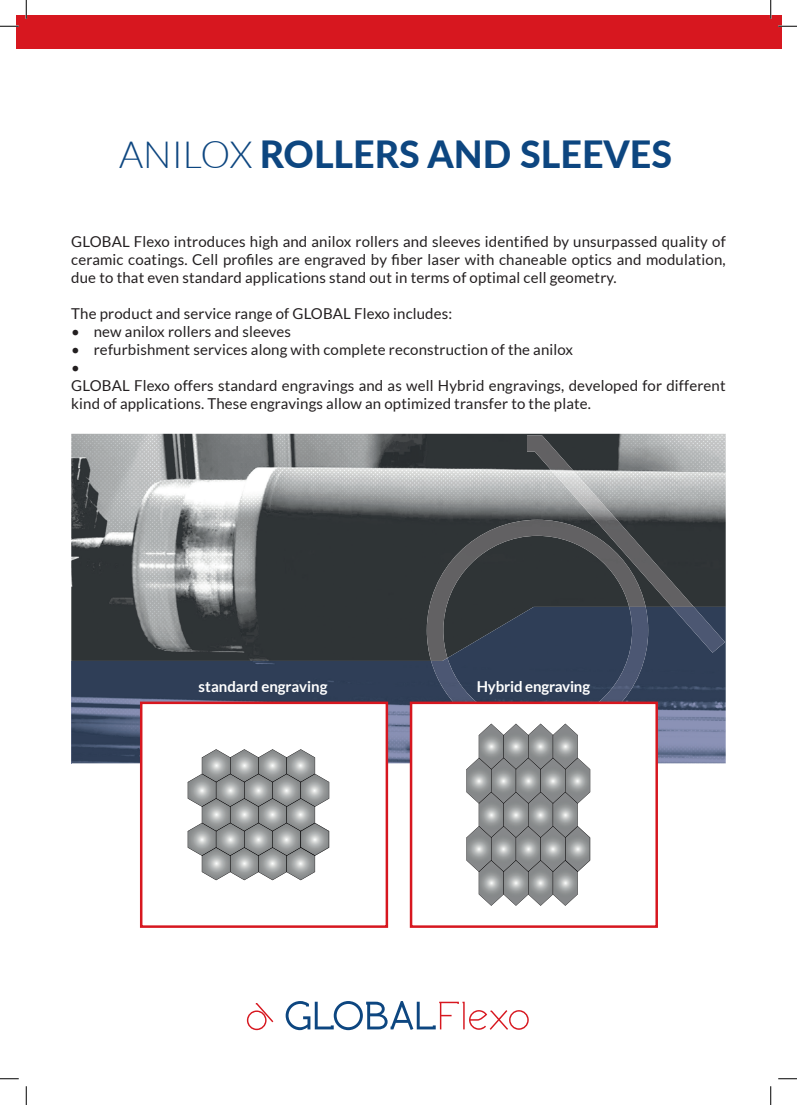
<style>
.page{position:relative;width:797px;height:1105px;background:#fff}
.page>*{position:absolute;margin:0;border:0;box-sizing:border-box;transform-origin:0 0}
.t1{font:800 37.5px "Lato";color:#0d4680}
.t2{font:15px/18px "Lato";letter-spacing:.01em;color:#231f20;text-align:justify}
.t3{font:700 15px "Lato";letter-spacing:-.01em;color:#fff}
.s1{font-weight:300}
</style>
<div class="page">
<img style="left:71px;top:434px;width:654px;height:214px">
<img style="left:427px;top:520px;width:100px;height:128px">
<img style="left:527px;top:435px;width:166px;height:172px">
<div style="left:16px;top:16px;width:765px;height:33px;background:#d7171f"></div>
<svg style="left:286px;top:1001px;width:242px;height:29px"></svg>
<svg style="left:247px;top:1003px;width:26px;height:27px"></svg>
<img style="left:648px;top:607px;width:77px;height:156px">
<img style="left:71px;top:648px;width:360px;height:115px">
<img style="left:431px;top:607px;width:217px;height:95px">
<img style="left:672px;top:607px;width:53px;height:46px">
<div style="left:141px;top:703px;width:246px;height:224px;background:#fff"></div>
<svg style="left:188px;top:749px;width:141px;height:131px"></svg>
<div style="left:140px;top:702px;width:248px;height:226px;border:2px solid #d7171f"></div>
<div style="left:411px;top:703px;width:245px;height:224px;background:#fff"></div>
<svg style="left:466px;top:724px;width:124px;height:182px"></svg>
<div style="left:410px;top:702px;width:248px;height:226px;border:2px solid #d7171f"></div>
<svg style="left:0;top:25px;width:19px;height:2px"></svg>
<svg style="left:778px;top:25px;width:19px;height:2px"></svg>
<svg style="left:0;top:1078px;width:19px;height:1px"></svg>
<svg style="left:778px;top:1078px;width:19px;height:1px"></svg>
<svg style="left:25px;top:0;width:2px;height:19px"></svg>
<svg style="left:25px;top:1086px;width:2px;height:19px"></svg>
<svg style="left:770px;top:0;width:1px;height:19px"></svg>
<svg style="left:770px;top:1086px;width:1px;height:19px"></svg>
<h1 class="t1" style="left:119px;top:126px;width:554px"><span class="s1">ANILOX</span> ROLLERS AND SLEEVES</h1>
<p class="t2" style="left:71px;top:233px;width:656px">GLOBAL Flexo introduces high and anilox rollers and sleeves identified by unsurpassed quality of ceramic coatings. Cell profiles are engraved by fiber laser with chaneable optics and modulation, due to that even standard applications stand out in terms of optimal cell geometry.</p>
<p class="t2" style="left:71px;top:305px;width:382px">The product and service range of GLOBAL Flexo includes:</p>
<p class="t2" style="left:71px;top:323px;width:221px">• new anilox rollers and sleeves</p>
<p class="t2" style="left:71px;top:341px;width:656px;text-align:left">• refurbishment services along with complete reconstruction of the anilox<br>•<br>GLOBAL Flexo offers standard engravings and as well Hybrid engravings, developed for different kind of applications. These engravings allow an optimized transfer to the plate.</p>
<p class="t3" style="left:199px;top:677px;width:130px">standard engraving</p>
<p class="t3" style="left:476px;top:677px;width:115px">Hybrid engraving</p>
</div>
